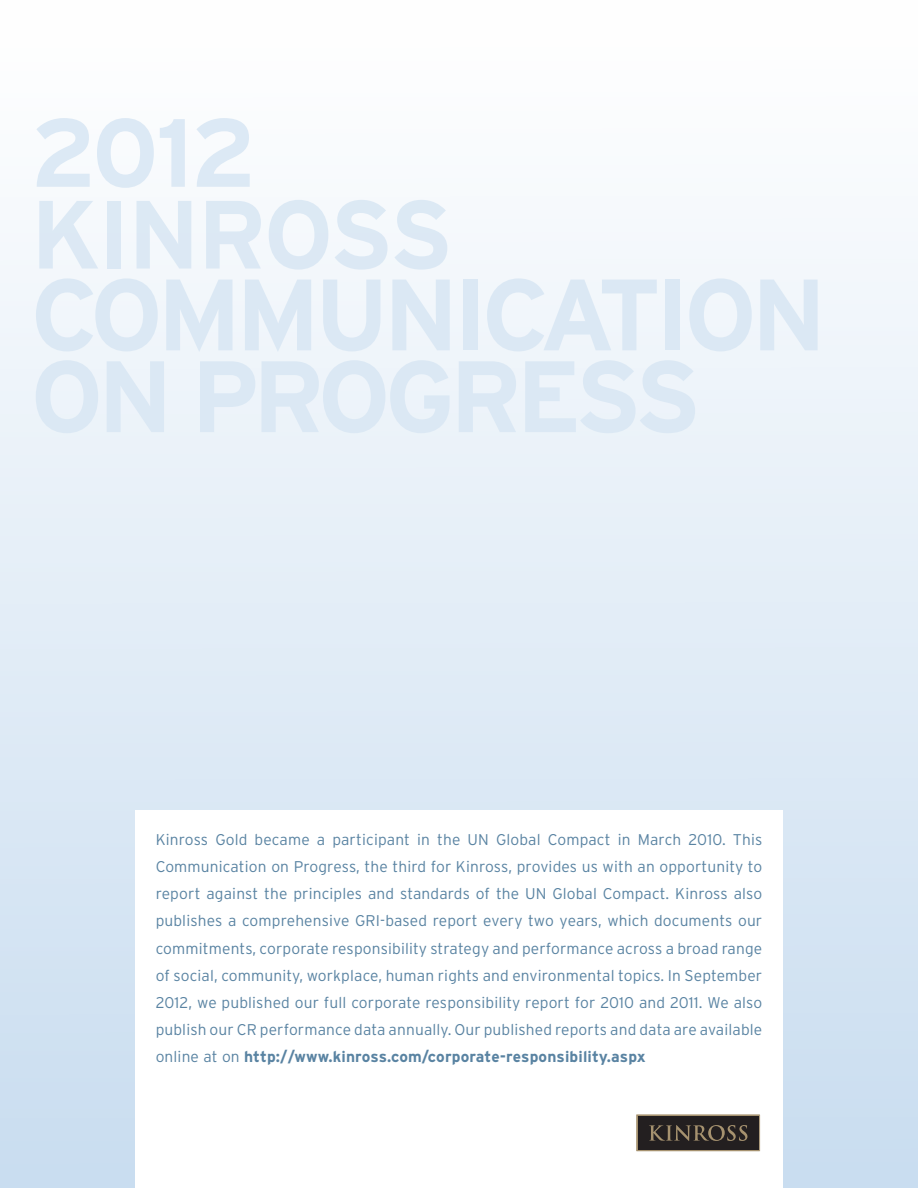
<style>
.page{position:relative;width:918px;height:1188px;background:#fff}
.page>*{position:absolute;margin:0;border:0;box-sizing:border-box;transform-origin:0 0}
.t1{font:700 101.1px "Interstate";letter-spacing:-.055em;color:#d9e7f4}
.t2{font:700 96.6px/81.8px "Interstate";letter-spacing:-.025em;color:#d9e7f4}
.t3{font:300 15.6px/27.2px "Interstate";letter-spacing:.01em;color:#5983a2;text-align:justify}
.s1{font-weight:700}
</style>
<div class="page">
<div style="left:0;top:0;width:918px;height:1188px;background:linear-gradient(to bottom,#fff,#c9ddf0)"></div>
<div style="left:135px;top:811px;width:648px;height:377px;background:#fff"></div>
<div style="left:635px;top:1114px;width:126px;height:38px;border:1px solid #fff"></div>
<div style="left:638px;top:1116px;width:120px;height:34px;background:#231f20"></div>
<svg style="left:649px;top:1125px;width:98px;height:16px"></svg>
<h2 class="t2" style="left:31px;top:111px;width:424px">2012<br>KINROSS</h2>
<h1 class="t1" style="left:31px;top:253px;width:798px">COMMUNICATION</h1>
<p class="t3" style="left:156px;top:826px;width:608px">Kinross Gold became a participant in the UN Global Compact in March 2010. This Communication on Progress, the third for Kinross, provides us with an opportunity to report against the principles and standards of the UN Global Compact. Kinross also publishes a comprehensive GRI-based report every two years, which documents our commitments, corporate responsibility strategy and performance across a broad range of social, community, workplace, human rights and environmental topics. In September 2012, we published our full corporate responsibility report for 2010 and 2011. We also publish our CR performance data annually. Our published reports and data are available online at on <span class="s1">http://www.kinross.com/corporate-responsibility.aspx</span></p>
</div>
